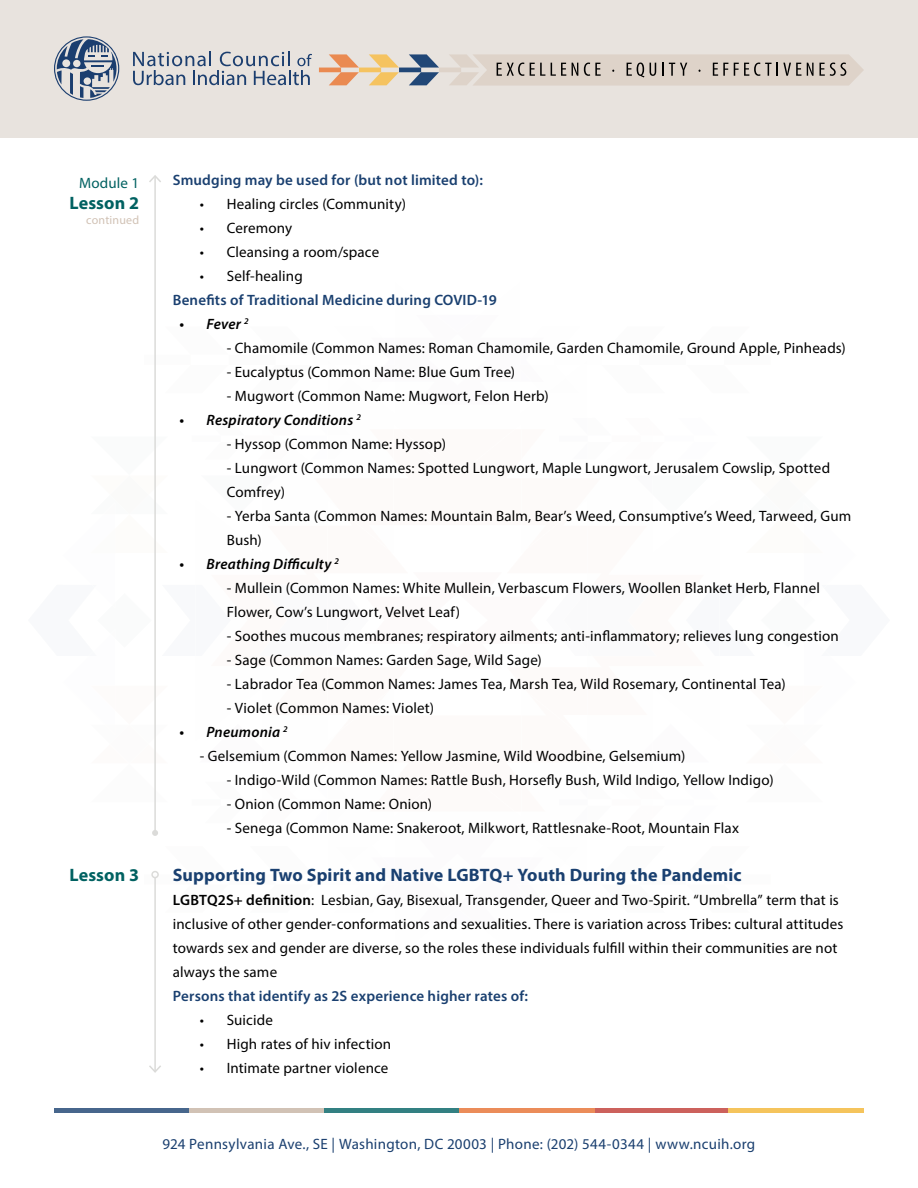
<style>
.page{position:relative;width:918px;height:1188px;background:#fff}
.page>*{position:absolute;margin:0;border:0;box-sizing:border-box;transform-origin:0 0}
.t1{font:700 18px "Myriad Pro";letter-spacing:.01em;color:#1a4070}
.t2{font:700 18px "Myriad Pro";letter-spacing:.01em;color:#006161}
.t3{font:15px/24px "Myriad Pro";letter-spacing:.01em;color:#000}
.t4{font:600 15px "Myriad Pro";letter-spacing:.01em;color:#1a4070}
.t5{font:15px "Myriad Pro";letter-spacing:.02em;color:#1a3f6f}
.t6{font:italic 600 15px "Myriad Pro";letter-spacing:.015em;color:#000}
.t7{font:15px "Myriad Pro";letter-spacing:.01em;color:#006161}
.t8{font:12px "Myriad Pro";letter-spacing:.015em;color:#d1c2b5}
.s1{font-weight:600}
</style>
<div class="page">
<div style="left:0;top:0;width:918px;height:137px;background:#e8e3de"></div>
<svg style="left:133px;top:51px;width:179px;height:34px"></svg>
<svg style="left:54px;top:36px;width:65px;height:65px"></svg>
<svg style="left:319px;top:54px;width:545px;height:32px"></svg>
<div style="left:54px;top:1108px;width:135px;height:5px;background:#47668c"></div>
<div style="left:594px;top:1108px;width:135px;height:5px;background:#cc615c"></div>
<div style="left:459px;top:1108px;width:135px;height:5px;background:#eb8c59"></div>
<div style="left:729px;top:1108px;width:135px;height:5px;background:#f5c45c"></div>
<div style="left:189px;top:1108px;width:135px;height:5px;background:#d1c2b5"></div>
<div style="left:324px;top:1108px;width:135px;height:5px;background:#338082"></div>
<hr style="left:154px;top:176px;width:2px;height:657px;background:#dbdbd9">
<svg style="left:149px;top:175px;width:12px;height:9px"></svg>
<hr style="left:154px;top:878px;width:2px;height:194px;background:#dbdbd9">
<div style="left:151px;top:871px;width:8px;height:7px;border:2px solid #dbdbd9;border-radius:50%"></div>
<svg style="left:149px;top:1064px;width:12px;height:9px"></svg>
<p class="t7" style="left:79px;top:173px;width:62px">Module 1</p>
<p class="t2" style="left:69px;top:191px;width:71px">Lesson 2</p>
<p class="t8" style="left:86px;top:212px;width:55px">continued</p>
<p class="t2" style="left:69px;top:863px;width:71px">Lesson 3</p>
<p class="t4" style="left:173px;top:171px;width:312px">Smudging may be used for (but not limited to):</p>
<p class="t3" style="left:200px;top:192px;width:208px">• Healing circles (Community)</p>
<p class="t3" style="left:200px;top:216px;width:94px">• Ceremony</p>
<p class="t3" style="left:200px;top:240px;width:181px">• Cleansing a room/space</p>
<p class="t3" style="left:200px;top:264px;width:104px">• Self-healing</p>
<p class="t4" style="left:173px;top:291px;width:326px">Benefits of Traditional Medicine during COVID-19</p>
<p class="t6" style="left:180px;top:315px;width:71px">• Fever <sup>2</sup></p>
<p class="t3" style="left:227px;top:336px;width:620px">- Chamomile (Common Names: Roman Chamomile, Garden Chamomile, Ground Apple, Pinheads)</p>
<p class="t3" style="left:227px;top:360px;width:290px">- Eucalyptus (Common Name: Blue Gum Tree)</p>
<p class="t3" style="left:227px;top:384px;width:323px">- Mugwort (Common Name: Mugwort, Felon Herb)</p>
<p class="t6" style="left:180px;top:411px;width:183px">• Respiratory Conditions <sup>2</sup></p>
<p class="t3" style="left:227px;top:432px;width:221px">- Hyssop (Common Name: Hyssop)</p>
<p class="t3" style="left:227px;top:456px;width:605px">- Lungwort (Common Names: Spotted Lungwort, Maple Lungwort, Jerusalem Cowslip, Spotted<br>Comfrey)</p>
<p class="t3" style="left:227px;top:504px;width:626px">- Yerba Santa (Common Names: Mountain Balm, Bear’s Weed, Consumptive’s Weed, Tarweed, Gum<br>Bush)</p>
<p class="t6" style="left:180px;top:555px;width:161px">• Breathing Difficulty <sup>2</sup></p>
<p class="t3" style="left:227px;top:576px;width:595px">- Mullein (Common Names: White Mullein, Verbascum Flowers, Woollen Blanket Herb, Flannel<br>Flower, Cow’s Lungwort, Velvet Leaf)</p>
<p class="t3" style="left:227px;top:624px;width:614px">- Soothes mucous membranes; respiratory ailments; anti-inflammatory; relieves lung congestion</p>
<p class="t3" style="left:227px;top:648px;width:317px">- Sage (Common Names: Garden Sage, Wild Sage)</p>
<p class="t3" style="left:227px;top:672px;width:560px">- Labrador Tea (Common Names: James Tea, Marsh Tea, Wild Rosemary, Continental Tea)</p>
<p class="t3" style="left:227px;top:696px;width:209px">- Violet (Common Names: Violet)</p>
<p class="t6" style="left:180px;top:723px;width:110px">• Pneumonia <sup>2</sup></p>
<p class="t3" style="left:200px;top:744px;width:487px">- Gelsemium (Common Names: Yellow Jasmine, Wild Woodbine, Gelsemium)</p>
<p class="t3" style="left:227px;top:768px;width:548px">- Indigo-Wild (Common Names: Rattle Bush, Horsefly Bush, Wild Indigo, Yellow Indigo)</p>
<p class="t3" style="left:227px;top:792px;width:207px">- Onion (Common Name: Onion)</p>
<p class="t3" style="left:227px;top:816px;width:514px">- Senega (Common Name: Snakeroot, Milkwort, Rattlesnake-Root, Mountain Flax</p>
<p class="t1" style="left:173px;top:863px;width:570px">Supporting Two Spirit and Native LGBTQ+ Youth During the Pandemic</p>
<p class="t3" style="left:173px;top:888px;width:672px"><span class="s1">LGBTQ2S+ definition</span>: Lesbian, Gay, Bisexual, Transgender, Queer and Two-Spirit. “Umbrella” term that is inclusive of other gender-conformations and sexualities. There is variation across Tribes: cultural attitudes towards sex and gender are diverse, so the roles these individuals fulfill within their communities are not always the same</p>
<p class="t4" style="left:173px;top:987px;width:357px">Persons that identify as 2S experience higher rates of:</p>
<p class="t3" style="left:200px;top:1008px;width:75px">• Suicide</p>
<p class="t3" style="left:200px;top:1032px;width:193px">• High rates of hiv infection</p>
<p class="t3" style="left:200px;top:1056px;width:190px">• Intimate partner violence</p>
<p class="t5" style="left:163px;top:1135px;width:594px">924 Pennsylvania Ave., SE | Washington, DC 20003 | Phone: (202) 544-0344 | www.ncuih.org</p>
</div>
